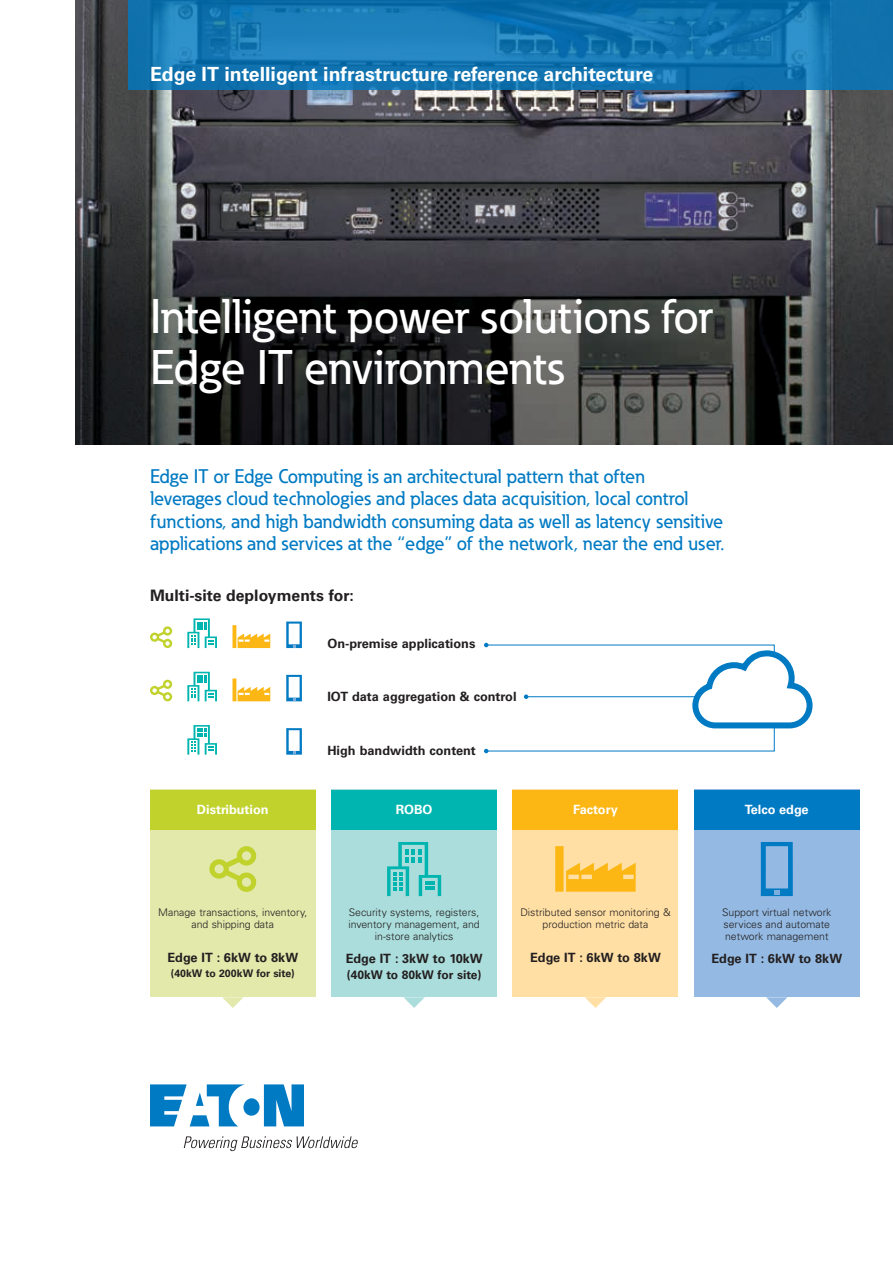
<style>
.page{position:relative;width:893px;height:1263px;background:#fff}
.page>*{position:absolute;margin:0;border:0;box-sizing:border-box;transform-origin:0 0}
.t1{font:500 48px/51px "Eaton";color:#fff}
.t2{font:500 19.5px/22.5px "Eaton";color:#007ac3}
.t3{font:700 19.5px "Univers LT Std";color:#fff}
.t4{font:700 15.75px "Univers LT Std";color:#231f20}
.t5{font:700 12.75px "Univers LT Std";color:#231f20}
.t6{font:700 12.75px "Univers LT Std";color:#fff}
.t7{font:700 12px "Univers LT Std";color:#231f20}
.t8{font:300 10.5px/12px "Univers LT Std";color:#231f20;text-align:center}
.t9{font:700 10.5px "Univers LT Std";color:#231f20}
</style>
<div class="page">
<div style="left:513px;top:790px;width:165px;height:207px;background:#ffdfa4"></div>
<div style="left:513px;top:790px;width:165px;height:39px;background:#fdb714"></div>
<svg style="left:555px;top:846px;width:81px;height:46px"></svg>
<svg style="left:222px;top:997px;width:21px;height:11px"></svg>
<svg style="left:403px;top:997px;width:22px;height:11px"></svg>
<svg style="left:585px;top:997px;width:21px;height:11px"></svg>
<svg style="left:766px;top:997px;width:21px;height:11px"></svg>
<div style="left:331px;top:790px;width:166px;height:207px;background:#aadddb"></div>
<div style="left:331px;top:790px;width:166px;height:39px;background:#00b5af"></div>
<svg style="left:387px;top:842px;width:54px;height:54px"></svg>
<div style="left:150px;top:790px;width:166px;height:207px;background:#e2e9ab"></div>
<div style="left:150px;top:790px;width:166px;height:39px;background:#c0d22b"></div>
<svg style="left:209px;top:846px;width:47px;height:46px"></svg>
<div style="left:694px;top:790px;width:166px;height:207px;background:#94bae3"></div>
<div style="left:694px;top:790px;width:166px;height:39px;background:#007ac3"></div>
<svg style="left:761px;top:842px;width:32px;height:54px"></svg>
<svg style="left:232px;top:625px;width:38px;height:23px"></svg>
<svg style="left:187px;top:618px;width:30px;height:30px"></svg>
<svg style="left:150px;top:626px;width:22px;height:22px"></svg>
<svg style="left:286px;top:621px;width:16px;height:27px"></svg>
<svg style="left:232px;top:678px;width:38px;height:23px"></svg>
<svg style="left:187px;top:672px;width:30px;height:29px"></svg>
<svg style="left:150px;top:680px;width:22px;height:21px"></svg>
<svg style="left:286px;top:675px;width:16px;height:26px"></svg>
<svg style="left:187px;top:725px;width:30px;height:30px"></svg>
<svg style="left:286px;top:728px;width:16px;height:27px"></svg>
<svg style="left:484px;top:643px;width:329px;height:110px"></svg>
<svg style="left:150px;top:1084px;width:154px;height:42px"></svg>
<svg style="left:184px;top:1136px;width:174px;height:15px"></svg>
<img style="left:75px;top:0;width:818px;height:444px">
<svg style="left:128px;top:0;width:765px;height:90px;background:#1577b2"></svg>
<p class="t3" style="left:150px;top:63px;width:505px">Edge IT intelligent infrastructure reference architecture</p>
<h1 class="t1" style="left:150px;top:290px;width:564px">Intelligent power solutions for<br>Edge IT environments</h1>
<p class="t2" style="left:150px;top:464px;width:576px">Edge IT or Edge Computing is an architectural pattern that often<br>leverages cloud technologies and places data acquisition, local control functions, and high bandwidth consuming data as well as latency sensitive applications and services at the “edge” of the network, near the end user.</p>
<p class="t4" style="left:150px;top:586px;width:205px">Multi-site deployments for:</p>
<p class="t5" style="left:327px;top:636px;width:150px">On-premise applications</p>
<p class="t5" style="left:327px;top:689px;width:191px">IOT data aggregation &amp; control</p>
<p class="t5" style="left:327px;top:743px;width:150px">High bandwidth content</p>
<p class="t6" style="left:197px;top:802px;width:73px">Distribution</p>
<p class="t6" style="left:396px;top:802px;width:38px">ROBO</p>
<p class="t8" style="left:158px;top:906px;width:151px">Manage transactions, inventory, and shipping data</p>
<p class="t5" style="left:167px;top:950px;width:132px">Edge IT : 6kW to 8kW</p>
<p class="t9" style="left:171px;top:967px;width:125px">(40kW to 200kW for site)</p>
<p class="t8" style="left:348px;top:906px;width:133px">Security systems, registers, inventory management, and in-store analytics</p>
<p class="t5" style="left:346px;top:951px;width:138px">Edge IT : 3kW to 10kW</p>
<p class="t7" style="left:347px;top:968px;width:136px">(40kW to 80kW for site)</p>
<p class="t6" style="left:573px;top:802px;width:46px">Factory</p>
<p class="t8" style="left:520px;top:906px;width:152px">Distributed sensor monitoring &amp; production metric data</p>
<p class="t5" style="left:530px;top:950px;width:132px">Edge IT : 6kW to 8kW</p>
<p class="t6" style="left:745px;top:802px;width:65px">Telco edge</p>
<p class="t8" style="left:722px;top:906px;width:111px;text-align:left">Support virtual network services and automate network management</p>
<p class="t5" style="left:711px;top:951px;width:132px">Edge IT : 6kW to 8kW</p>
</div>
